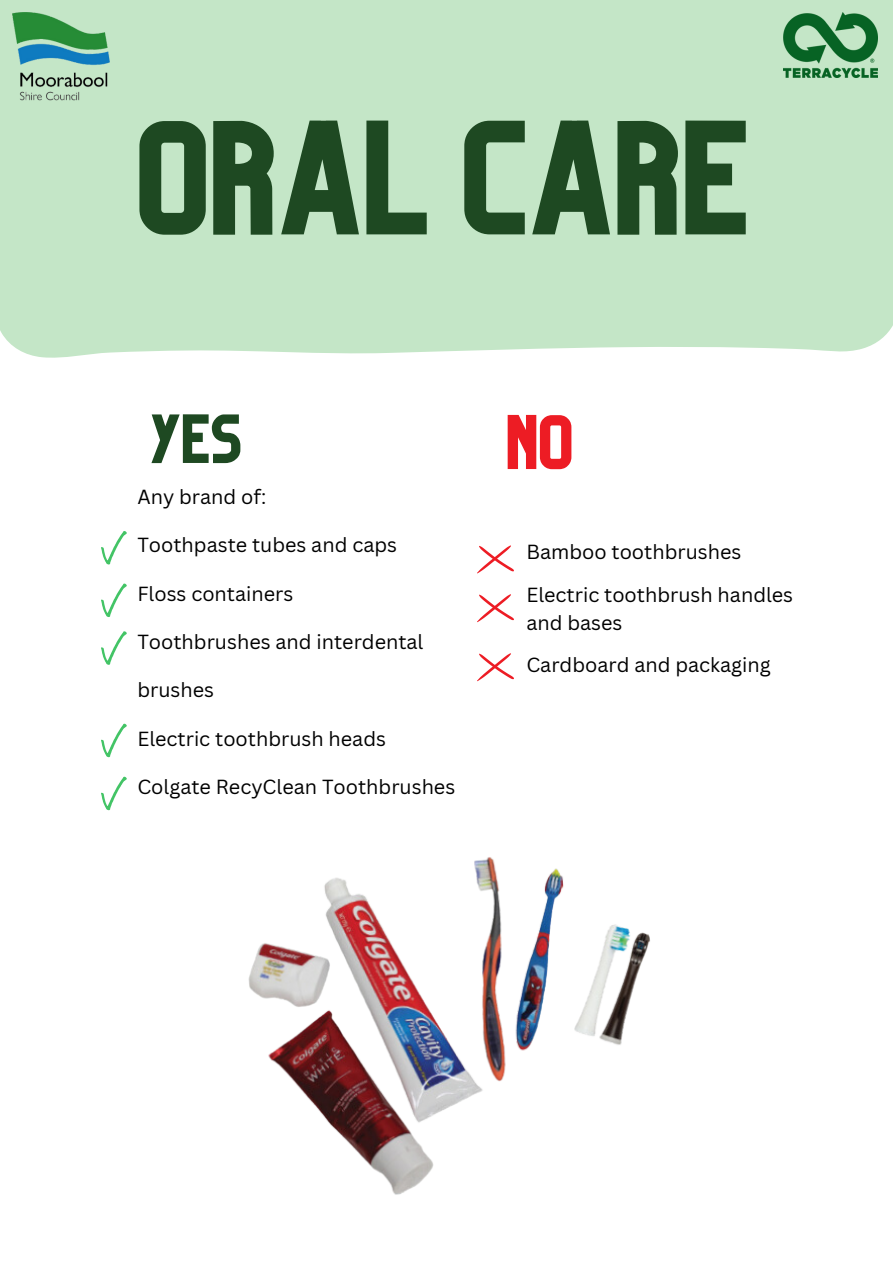
<style>
.page{position:relative;width:893px;height:1264px;background:#fff}
.page>*{position:absolute;margin:0;border:0;box-sizing:border-box;transform-origin:0 0}
.t1{font:150.3px "Organic";color:#1e4922}
.t2{font:71.4px "Organic";color:#ed1c24}
.t3{font:64.2px "Organic";color:#1e4922}
.t4{font:19.8px "Canva Sans";color:#000}
</style>
<div class="page">
<div style="left:0;top:0;width:892px;height:358px;background:#c4e6c7"></div>
<img style="left:248px;top:857px;width:402px;height:338px">
<img style="left:783px;top:12px;width:94px;height:65px">
<svg style="left:101px;top:531px;width:26px;height:33px"></svg>
<svg style="left:101px;top:583px;width:26px;height:34px"></svg>
<svg style="left:101px;top:631px;width:26px;height:34px"></svg>
<svg style="left:101px;top:723px;width:26px;height:34px"></svg>
<svg style="left:101px;top:776px;width:26px;height:34px"></svg>
<svg style="left:477px;top:545px;width:37px;height:28px"></svg>
<svg style="left:477px;top:594px;width:37px;height:28px"></svg>
<svg style="left:477px;top:653px;width:37px;height:28px"></svg>
<img style="left:13px;top:12px;width:96px;height:90px">
<p class="t1" style="left:139px;top:122px;width:615px">ORAL CARE</p>
<p class="t3" style="left:151px;top:415px;width:94px">YES</p>
<p class="t4" style="left:137px;top:482px;width:130px">Any brand of:</p>
<p class="t4" style="left:137px;top:531px;width:261px">Toothpaste tubes and caps</p>
<p class="t4" style="left:137px;top:579px;width:157px">Floss containers</p>
<p class="t4" style="left:137px;top:627px;width:287px">Toothbrushes and interdental</p>
<p class="t4" style="left:137px;top:676px;width:78px">brushes</p>
<p class="t4" style="left:137px;top:724px;width:250px">Electric toothbrush heads</p>
<p class="t4" style="left:137px;top:772px;width:319px">Colgate RecyClean Toothbrushes</p>
<p class="t2" style="left:507px;top:415px;width:69px">NO</p>
<p class="t4" style="left:526px;top:537px;width:216px">Bamboo toothbrushes</p>
<p class="t4" style="left:526px;top:581px;width:268px">Electric toothbrush handles</p>
<p class="t4" style="left:526px;top:609px;width:97px">and bases</p>
<p class="t4" style="left:526px;top:651px;width:246px">Cardboard and packaging</p>
</div>
